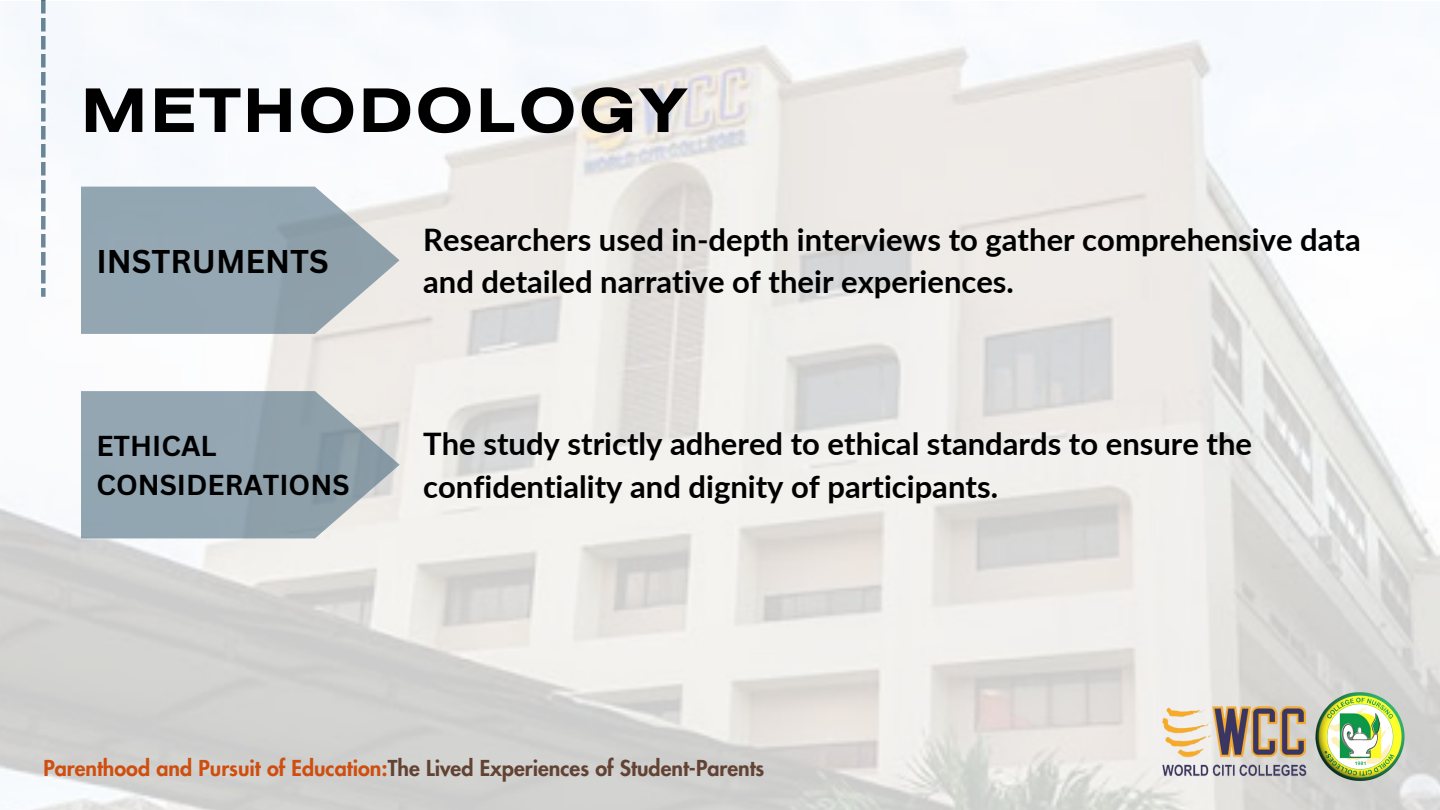
<style>
.page{position:relative;width:1440px;height:810px;background:#fff}
.page>*{position:absolute;margin:0;border:0;box-sizing:border-box;transform-origin:0 0}
.t1{font:700 60px "Helios Ext";letter-spacing:.05em;color:#000}
.t2{font:700 32px "Canva Sans";color:#000}
.t3{font:700 31px/42.8px "Lato";color:#000}
.t4{font:700 28px/39px "Canva Sans";color:#000}
.t5{font:800 21.5px "Futura LT Pro";color:#624233}
.s1{color:#cf4e0e}
</style>
<div class="page">
<img style="left:0;top:2px;width:1440px;height:808px">
<img style="left:1152px;top:693px;width:159px;height:86px">
<img style="left:1312px;top:689px;width:94px;height:93px">
<svg style="left:81px;top:187px;width:319px;height:147px;background:#9cadb7"></svg>
<svg style="left:81px;top:391px;width:319px;height:147px;background:#9babb4"></svg>
<h2 class="t1" style="left:81px;top:88px;width:607px">METHODOLOGY</h2>
<p class="t2" style="left:96px;top:238px;width:234px">INSTRUMENTS</p>
<p class="t4" style="left:96px;top:425px;width:255px">ETHICAL<br>CONSIDERATIONS</p>
<h3 class="t3" style="left:423px;top:217px;width:939px">Researchers used in-depth interviews to gather comprehensive data and detailed narrative of their experiences.</h3>
<p class="t3" style="left:423px;top:422px;width:830px">The study strictly adhered to ethical standards to ensure the confidentiality and dignity of participants.</p>
<h3 class="t5" style="left:43px;top:758px;width:723px"><span class="s1">Parenthood and Pursuit of Education:</span>The Lived Experiences of Student-Parents</h3>
</div>
